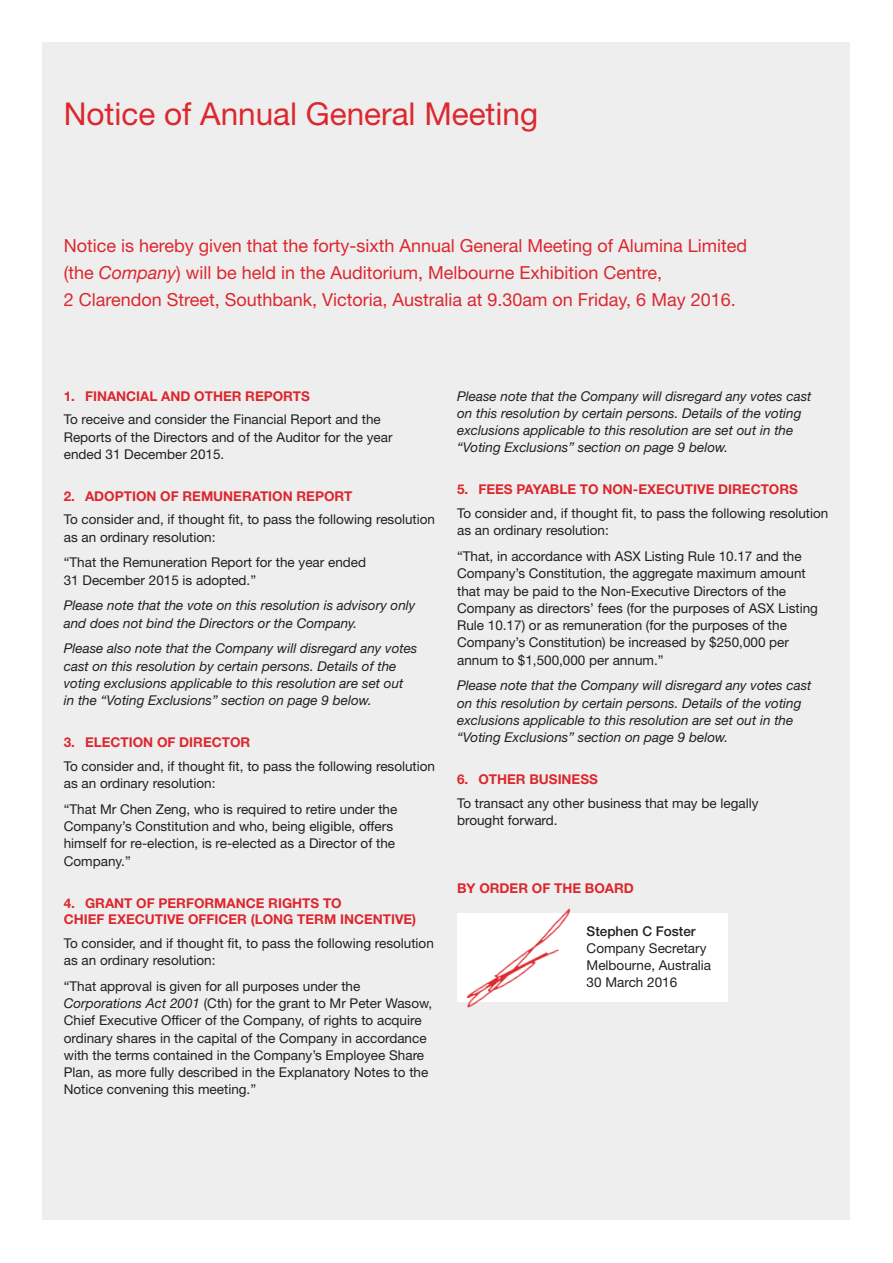
<style>
.page{position:relative;width:893px;height:1263px;background:#fff}
.page>*{position:absolute;margin:0;border:0;box-sizing:border-box;transform-origin:0 0}
.ALU_AR_Page_Heading{font:31.5px "Helvetica Neue LT Std";color:#dc272d}
.ALU_AR_Intro_Text{font:18px/27px "Helvetica Neue LT Std";color:#dc272d}
.ALU_AR_Body_Copy{font:13.5px/17.2px "Helvetica Neue LT Std";color:#231f20}
.ALU_AR_Body_Copy-2{font:italic 13.5px/17.2px "Helvetica Neue LT Std";color:#231f20}
.ALU_AR_Sub_Head_Lvl{font:700 13.5px/16.5px "Helvetica Neue LT Std";color:#dc272d}
.s1{font-style:italic}
.s2{font-weight:500}
</style>
<div class="page">
<div style="left:43px;top:43px;width:807px;height:1177px;background:#eeeeef"></div>
<div style="left:457px;top:913px;width:270px;height:89px;background:#fff"></div>
<img style="left:466px;top:908px;width:105px;height:100px">
<p class="ALU_AR_Page_Heading" style="left:64px;top:95px;width:476px">Notice of Annual General Meeting</p>
<p class="ALU_AR_Intro_Text" style="left:64px;top:232px;width:685px">Notice is hereby given that the forty-sixth Annual General Meeting of Alumina Limited (the <span class="s1">Company</span>) will be held in the Auditorium, Melbourne Exhibition Centre,<br>2 Clarendon Street, Southbank, Victoria, Australia at 9.30am on Friday, 6 May 2016.</p>
<p class="ALU_AR_Sub_Head_Lvl" style="left:64px;top:387px;width:248px">1. FINANCIAL AND OTHER REPORTS</p>
<p class="ALU_AR_Body_Copy" style="left:64px;top:411px;width:330px">To receive and consider the Financial Report and the<br>Reports of the Directors and of the Auditor for the year ended 31 December 2015.</p>
<p class="ALU_AR_Sub_Head_Lvl" style="left:64px;top:487px;width:290px">2. ADOPTION OF REMUNERATION REPORT</p>
<p class="ALU_AR_Body_Copy" style="left:64px;top:511px;width:373px">To consider and, if thought fit, to pass the following resolution as an ordinary resolution:</p>
<p class="ALU_AR_Body_Copy" style="left:64px;top:554px;width:304px">“That the Remuneration Report for the year ended<br>31 December 2015 is adopted.”</p>
<p class="ALU_AR_Body_Copy-2" style="left:64px;top:597px;width:353px">Please note that the vote on this resolution is advisory only and does not bind the Directors or the Company.</p>
<p class="ALU_AR_Body_Copy-2" style="left:64px;top:640px;width:355px">Please also note that the Company will disregard any votes cast on this resolution by certain persons. Details of the voting exclusions applicable to this resolution are set out<br>in the “Voting Exclusions” section on page 9 below.</p>
<p class="ALU_AR_Sub_Head_Lvl" style="left:64px;top:734px;width:188px">3. ELECTION OF DIRECTOR</p>
<p class="ALU_AR_Body_Copy" style="left:64px;top:757px;width:373px">To consider and, if thought fit, to pass the following resolution as an ordinary resolution:</p>
<p class="ALU_AR_Body_Copy" style="left:64px;top:800px;width:335px">“That Mr Chen Zeng, who is required to retire under the Company’s Constitution and who, being eligible, offers himself for re-election, is re-elected as a Director of the Company.”</p>
<p class="ALU_AR_Sub_Head_Lvl" style="left:64px;top:894px;width:354px">4. GRANT OF PERFORMANCE RIGHTS TO<br>CHIEF EXECUTIVE OFFICER (LONG TERM INCENTIVE)</p>
<p class="ALU_AR_Body_Copy" style="left:64px;top:934px;width:372px">To consider, and if thought fit, to pass the following resolution as an ordinary resolution:</p>
<p class="ALU_AR_Body_Copy" style="left:64px;top:977px;width:370px">“That approval is given for all purposes under the <span class="s1">Corporations Act 2001</span> (Cth) for the grant to Mr Peter Wasow, Chief Executive Officer of the Company, of rights to acquire ordinary shares in the capital of the Company in accordance with the terms contained in the Company’s Employee Share Plan, as more fully described in the Explanatory Notes to the Notice convening this meeting.”</p>
<p class="ALU_AR_Body_Copy-2" style="left:457px;top:387px;width:356px">Please note that the Company will disregard any votes cast on this resolution by certain persons. Details of the voting exclusions applicable to this resolution are set out in the “Voting Exclusions” section on page 9 below.</p>
<p class="ALU_AR_Sub_Head_Lvl" style="left:457px;top:481px;width:342px">5. FEES PAYABLE TO NON-EXECUTIVE DIRECTORS</p>
<p class="ALU_AR_Body_Copy" style="left:457px;top:504px;width:373px">To consider and, if thought fit, to pass the following resolution as an ordinary resolution:</p>
<p class="ALU_AR_Body_Copy" style="left:457px;top:547px;width:362px">“That, in accordance with ASX Listing Rule 10.17 and the Company’s Constitution, the aggregate maximum amount that may be paid to the Non-Executive Directors of the Company as directors’ fees (for the purposes of ASX Listing Rule 10.17) or as remuneration (for the purposes of the Company’s Constitution) be increased by $250,000 per annum to $1,500,000 per annum.”</p>
<p class="ALU_AR_Body_Copy-2" style="left:457px;top:677px;width:356px">Please note that the Company will disregard any votes cast on this resolution by certain persons. Details of the voting exclusions applicable to this resolution are set out in the “Voting Exclusions” section on page 9 below.</p>
<p class="ALU_AR_Sub_Head_Lvl" style="left:457px;top:771px;width:142px">6. OTHER BUSINESS</p>
<p class="ALU_AR_Body_Copy" style="left:457px;top:794px;width:303px">To transact any other business that may be legally brought forward.</p>
<p class="ALU_AR_Sub_Head_Lvl" style="left:457px;top:879px;width:178px">BY ORDER OF THE BOARD</p>
<p class="ALU_AR_Body_Copy" style="left:587px;top:922px;width:126px"><span class="s2">Stephen C Foster<br></span>Company Secretary<br>Melbourne, Australia<br>30 March 2016</p>
</div>
